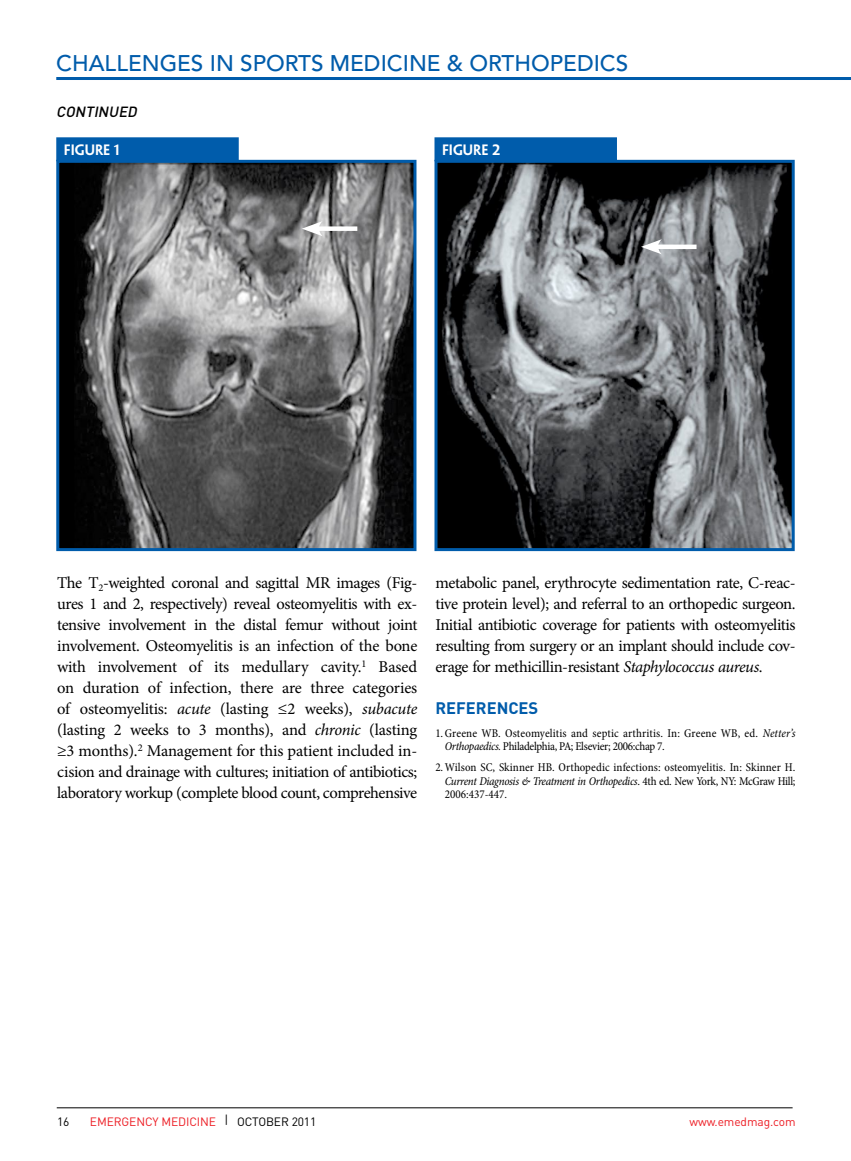
<style>
.page{position:relative;width:851px;height:1161px;background:#fff}
.page>*{position:absolute;margin:0;border:0;box-sizing:border-box;transform-origin:0 0}
.t1{font:500 22.5px "Avenir LT Std";color:#005cab}
.dx_solution{font:16.5px/21px "Minion Pro";letter-spacing:-.03em;color:#000;text-align:justify}
.ahd{font:700 16.5px "DIN";color:#005cab}
.question-bold_type{font:italic 500 14.7px "DIN";color:#000}
.ref{font:600 13.5px "Penumbra Sans Std";color:#fff}
.ref-2{font:condensed 12px/13.5px "Minion Pro";color:#000}
.t2{font:12px "DIN";letter-spacing:-.01em;color:#ed1d24}
.t3{font:12px "DIN";color:#000}
.s1{font-style:italic}
.s2{color:#000}
</style>
<div class="page">
<hr style="left:57px;top:1107px;width:735px;height:1px;background:#000">
<hr style="left:56px;top:77px;width:794px;height:3px;background:#005cab">
<div style="left:57px;top:138px;width:181px;height:23px;background:#005cab"></div>
<div style="left:56px;top:137px;width:183px;height:24px;border:2px solid #005cab"></div>
<img style="left:60px;top:164px;width:352px;height:383px">
<div style="left:56px;top:160px;width:360px;height:391px;border:3px solid #005cab"></div>
<div style="left:314px;top:226px;width:43px;height:5px;background:#fff"></div>
<svg style="left:302px;top:221px;width:20px;height:15px"></svg>
<div style="left:435px;top:138px;width:181px;height:23px;background:#005cab"></div>
<div style="left:434px;top:137px;width:183px;height:24px;border:2px solid #005cab"></div>
<img style="left:438px;top:164px;width:352px;height:383px">
<div style="left:434px;top:160px;width:360px;height:391px;border:3px solid #005cab"></div>
<hr style="left:653px;top:245px;width:43px;height:4px;background:#fff">
<svg style="left:641px;top:239px;width:20px;height:15px"></svg>
<p class="t1" style="left:56px;top:50px;width:573px">CHALLENGES IN SPORTS MEDICINE &amp; ORTHOPEDICS</p>
<p class="question-bold_type" style="left:56px;top:103px;width:85px">CONTINUED</p>
<p class="ref" style="left:64px;top:141px;width:58px">FIGURE 1</p>
<p class="ref" style="left:442px;top:141px;width:60px">FIGURE 2</p>
<p class="dx_solution" style="left:57px;top:572px;width:362px">The T<sub>2</sub>-weighted coronal and sagittal MR images (Fig&shy;ures 1 and 2, respectively) reveal osteomyelitis with ex&shy;tensive involvement in the distal femur without joint involvement. Osteomyelitis is an infection of the bone with involvement of its medullary cavity.<sup>1</sup> Based on duration of infection, there are three categories of osteomyelitis: <span class="s1">acute</span> (lasting ≤2 weeks), <span class="s1">subacute </span>(lasting 2 weeks to 3 months), and <span class="s1">chronic</span> (lasting ≥3 months).<sup>2</sup> Management for this patient included in&shy;cision and drainage with cultures; initiation of antibiotics; laboratory workup (complete blood count, comprehensive</p>
<p class="dx_solution" style="left:435px;top:572px;width:362px">metabolic panel, erythrocyte sedimentation rate, C-reac&shy;tive protein level); and referral to an orthopedic surgeon.<br>Initial antibiotic coverage for patients with osteomyelitis resulting from surgery or an implant should include cov&shy;erage for methicillin-resistant <span class="s1">Staphylococcus aureus</span>.</p>
<p class="ahd" style="left:435px;top:697px;width:104px">REFERENCES</p>
<p class="ref-2" style="left:445px;top:726px;width:352px;text-indent:-9px">1. Greene WB. Osteomyelitis and septic arthritis. In: Greene WB, ed. <span class="s1">Netter’s<br>Orthopaedics.</span> Philadelphia, PA; Elsevier; 2006:chap 7.</p>
<p class="ref-2" style="left:445px;top:761px;width:352px;text-align:justify;text-indent:-9px">2. Wilson SC, Skinner HB. Orthopedic infections: osteomyelitis. In: Skinner H.<br><span class="s1">Current Diagnosis &amp; Treatment in Orthopedics</span>. 4th ed. New York, NY: McGraw Hill; 2006:437-447.</p>
<p class="t3" style="left:57px;top:1114px;width:14px">16</p>
<p class="t2" style="left:90px;top:1114px;width:228px">EMERGENCY MEDICINE <span class="s2">| OCTOBER 2011</span></p>
<p class="t2" style="left:689px;top:1114px;width:108px">www.emedmag.com</p>
</div>
